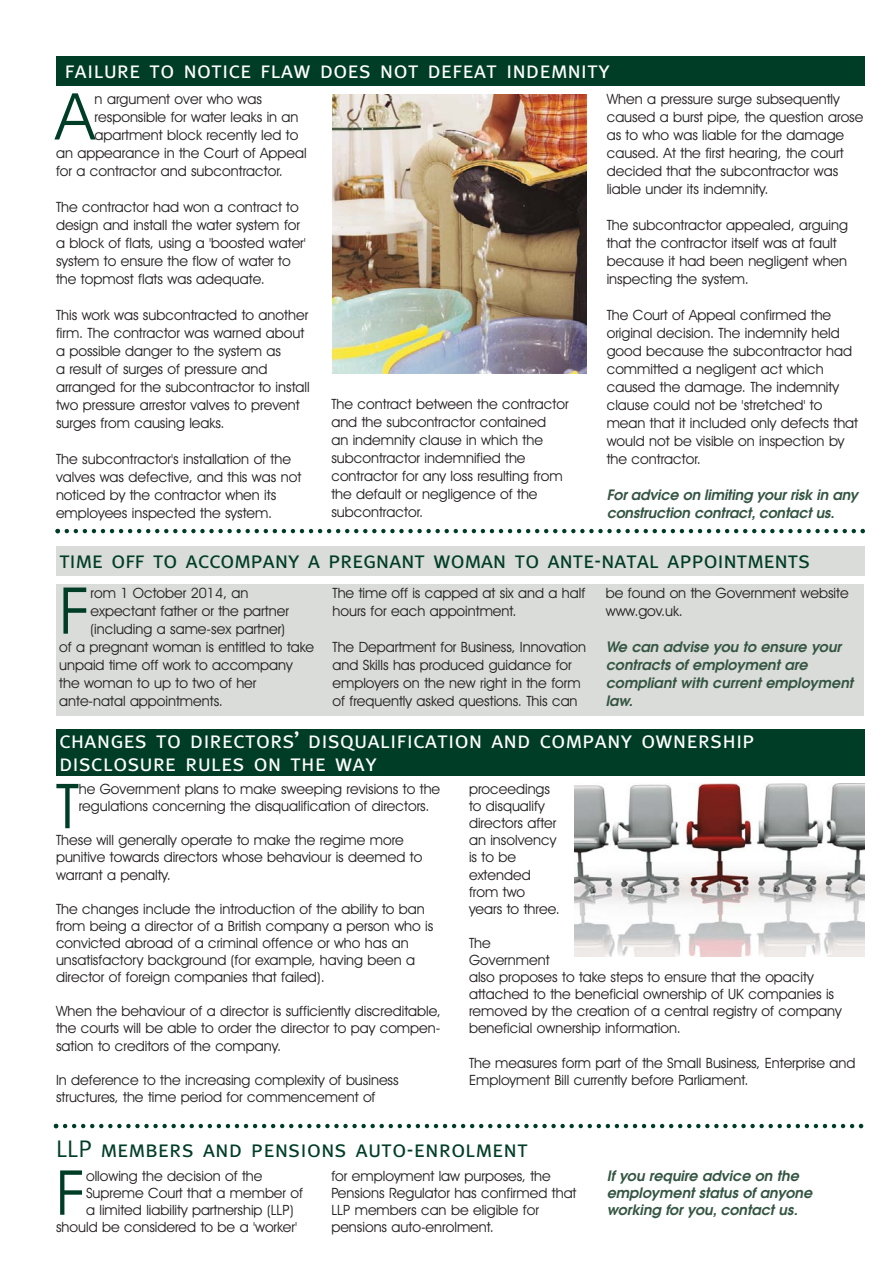
<style>
.page{position:relative;width:893px;height:1263px;background:#fff}
.page>*{position:absolute;margin:0;border:0;box-sizing:border-box;transform-origin:0 0}
.t1{font:64.95px "Avant Garde IT Cby BT";color:#003d27}
.t2{font:62.4px "Avant Garde IT Cby BT";color:#003d27}
.t3{font:24px/22.5px "Meta Caps";color:#fff}
.t4{font:24px "Meta Caps";letter-spacing:-.015em;color:#003d27}
.t5{font:14.25px/18px "Avant Garde IT Cby BT";color:#231f20}
.t6{font:italic 600 14.25px/18px "Avant Garde";color:#345542}
</style>
<div class="page">
<div style="left:56px;top:585px;width:808px;height:131px;background:#d9dcd8"></div>
<div style="left:56px;top:729px;width:808px;height:47px;background:#003d27"></div>
<div style="left:56px;top:56px;width:808px;height:30px;background:#003d27"></div>
<div style="left:56px;top:546px;width:808px;height:30px;background:#d9dcd8"></div>
<svg style="left:55px;top:529px;width:810px;height:4px"></svg>
<svg style="left:54px;top:1124px;width:809px;height:4px"></svg>
<img style="left:332px;top:94px;width:255px;height:280px">
<img style="left:574px;top:784px;width:290px;height:173px">
<h3 class="t3" style="left:64px;top:58px;width:547px">failure to notice flaw does not defeat indemnity</h3>
<h1 class="t1" style="left:56px;top:93px;width:40px">A</h1>
<p class="t5" style="left:95px;top:91px;width:169px">n argument over who was</p>
<p class="t5" style="left:95px;top:109px;width:205px">responsible for water leaks in an</p>
<p class="t5" style="left:95px;top:127px;width:205px">apartment block recently led to</p>
<p class="t5" style="left:56px;top:145px;width:252px">an appearance in the Court of Appeal</p>
<p class="t5" style="left:56px;top:163px;width:228px">for a contractor and subcontractor.</p>
<p class="t5" style="left:56px;top:199px;width:251px">The contractor had won a contract to design and install the water system for a block of flats, using a 'boosted water' system to ensure the flow of water to the topmost flats was adequate.</p>
<p class="t5" style="left:56px;top:307px;width:255px">This work was subcontracted to another firm. The contractor was warned about a possible danger to the system as<br>a result of surges of pressure and arranged for the subcontractor to install two pressure arrestor valves to prevent surges from causing leaks.</p>
<p class="t5" style="left:56px;top:451px;width:247px">The subcontractor's installation of the valves was defective, and this was not noticed by the contractor when its employees inspected the system.</p>
<p class="t5" style="left:331px;top:396px;width:239px">The contract between the contractor and the subcontractor contained<br>an indemnity clause in which the subcontractor indemnified the contractor for any loss resulting from the default or negligence of the subcontractor.</p>
<p class="t5" style="left:607px;top:91px;width:258px">When a pressure surge subsequently caused a burst pipe, the question arose as to who was liable for the damage caused. At the first hearing, the court decided that the subcontractor was liable under its indemnity.</p>
<p class="t5" style="left:607px;top:217px;width:243px">The subcontractor appealed, arguing that the contractor itself was at fault because it had been negligent when inspecting the system.</p>
<p class="t5" style="left:607px;top:307px;width:253px">The Court of Appeal confirmed the original decision. The indemnity held good because the subcontractor had committed a negligent act which caused the damage. The indemnity clause could not be 'stretched' to mean that it included only defects that would not be visible on inspection by the contractor.</p>
<p class="t6" style="left:607px;top:487px;width:253px">For advice on limiting your risk in any construction contract, contact us.</p>
<h3 class="t4" style="left:59px;top:546px;width:753px">time off to accompany a pregnant woman to ante-natal appointments</h3>
<h1 class="t1" style="left:59px;top:587px;width:33px">F</h1>
<p class="t5" style="left:90px;top:585px;width:159px">rom 1 October 2014, an</p>
<p class="t5" style="left:606px;top:585px;width:244px">be found on the Government website www.gov.uk.</p>
<p class="t6" style="left:606px;top:639px;width:249px">We can advise you to ensure your contracts of employment are compliant with current employment law.</p>
<h3 class="t3" style="left:59px;top:729px;width:697px">changes to directors’ disqualification and company ownership disclosure rules on the way</h3>
<p class="t5" style="left:332px;top:585px;width:254px">The time off is capped at six and a half hours for each appointment.</p>
<p class="t5" style="left:332px;top:639px;width:255px">The Department for Business, Innovation and Skills has produced guidance for employers on the new right in the form of frequently asked questions. This can</p>
<p class="t5" style="left:90px;top:603px;width:200px">expectant father or the partner</p>
<p class="t5" style="left:90px;top:621px;width:196px">(including a same-sex partner)</p>
<p class="t5" style="left:59px;top:639px;width:256px">of a pregnant woman is entitled to take</p>
<p class="t5" style="left:59px;top:657px;width:235px">unpaid time off work to accompany</p>
<p class="t5" style="left:59px;top:675px;width:199px">the woman to up to two of her</p>
<p class="t5" style="left:59px;top:693px;width:165px">ante-natal appointments.</p>
<h2 class="t2" style="left:56px;top:783px;width:24px">T</h2>
<p class="t5" style="left:79px;top:782px;width:363px;line-height:17.1px">he Government plans to make sweeping revisions to the regulations concerning the disqualification of directors.</p>
<p class="t5" style="left:56px;top:833px;width:368px;line-height:17.1px">These will generally operate to make the regime more punitive towards directors whose behaviour is deemed to warrant a penalty.</p>
<p class="t5" style="left:56px;top:901px;width:379px;line-height:17.1px">The changes include the introduction of the ability to ban from being a director of a British company a person who is convicted abroad of a criminal offence or who has an unsatisfactory background (for example, having been a director of foreign companies that failed).</p>
<p class="t5" style="left:56px;top:1004px;width:386px;line-height:17.1px;text-align:justify">When the behaviour of a director is sufficiently discreditable, the courts will be able to order the director to pay compen&shy;sation to creditors of the company.</p>
<p class="t5" style="left:56px;top:1072px;width:344px;line-height:17.1px">In deference to the increasing complexity of business structures, the time period for commencement of</p>
<p class="t5" style="left:469px;top:782px;width:92px;line-height:17.1px">proceedings to disqualify directors after an insolvency is to be extended from two years to three.</p>
<p class="t5" style="left:469px;top:935px;width:374px;line-height:17.1px">The<br>Government<br>also proposes to take steps to ensure that the opacity attached to the beneficial ownership of UK companies is removed by the creation of a central registry of company beneficial ownership information.</p>
<p class="t5" style="left:469px;top:1055px;width:388px;line-height:17.1px">The measures form part of the Small Business, Enterprise and<br>Employment Bill currently before Parliament.</p>
<h3 class="t4" style="left:56px;top:1135px;width:474px">LLP members and pensions auto-enrolment</h3>
<h2 class="t2" style="left:56px;top:1170px;width:32px">F</h2>
<p class="t5" style="left:86px;top:1168px;width:178px">ollowing the decision of the</p>
<p class="t5" style="left:331px;top:1168px;width:247px;line-height:17.1px">for employment law purposes, the<br>Pensions Regulator has confirmed that<br>LLP members can be eligible for pensions auto-enrolment.</p>
<p class="t6" style="left:607px;top:1168px;width:207px;line-height:17.1px">If you require advice on the employment status of anyone working for you, contact us.</p>
<p class="t5" style="left:86px;top:1185px;width:219px">Supreme Court that a member of</p>
<p class="t5" style="left:86px;top:1202px;width:209px">a limited liability partnership (LLP)</p>
<p class="t5" style="left:56px;top:1219px;width:243px">should be considered to be a 'worker'</p>
</div>
